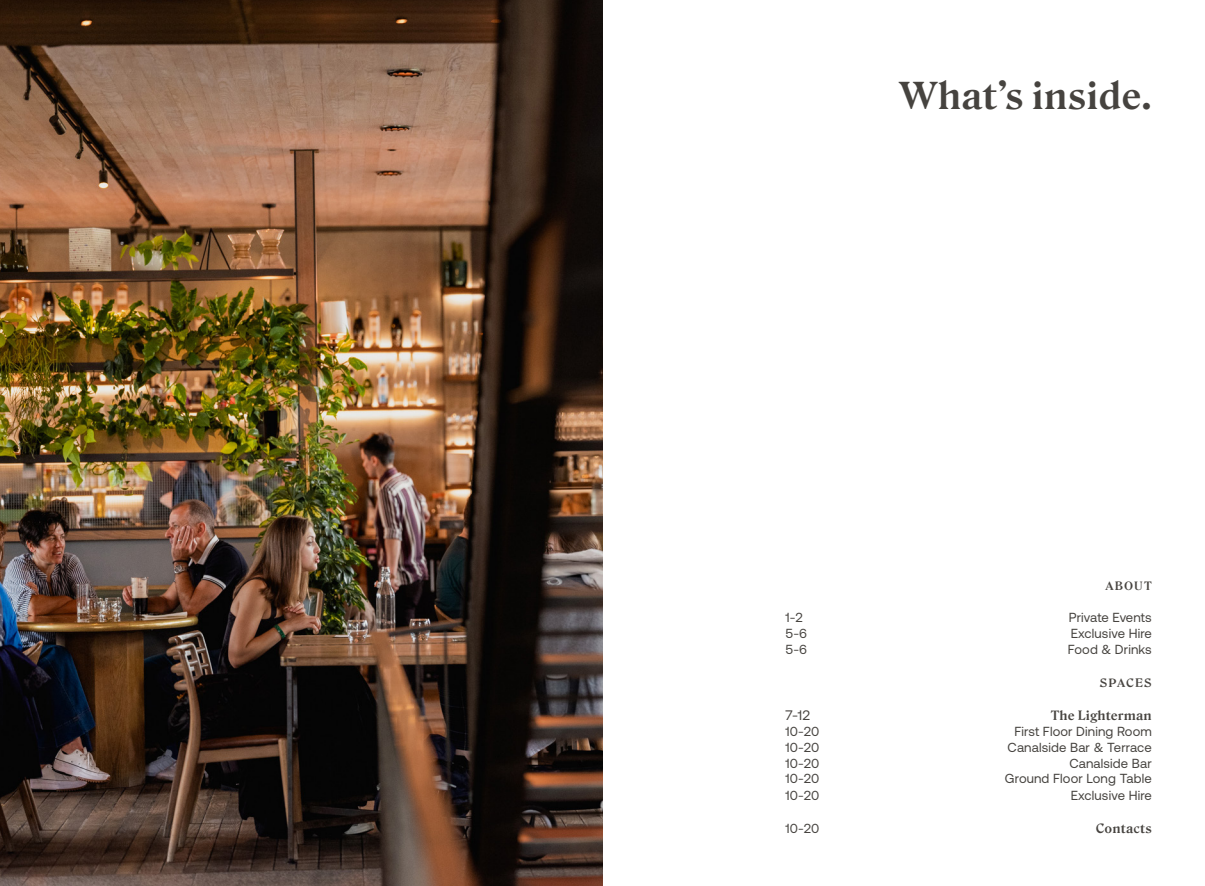
<style>
.page{position:relative;width:1205px;height:886px;background:#fff}
.page>*{position:absolute;margin:0;border:0;box-sizing:border-box;transform-origin:0 0}
.t1{font:700 36.25px "Roslindale Text";color:#46433f}
.t2{font:13.75px "Aeonik";color:#46433f}
.t3{font:13.12px "Aeonik";letter-spacing:.01em;color:#46433f}
.t4{font:700 12.5px "Roslindale Text";letter-spacing:.01em;color:#46433f}
.t5{font:700 11.25px "Roslindale Text";letter-spacing:.1em;color:#46433f}
</style>
<div class="page">
<img style="left:0;top:0;width:602px;height:886px">
<p class="t1" style="left:899px;top:65px;width:254px">What’s inside.</p>
<p class="t5" style="left:1105px;top:576px;width:48px">ABOUT</p>
<p class="t3" style="left:785px;top:610px;width:19px">1-2</p>
<p class="t3" style="left:1068px;top:610px;width:85px">Private Events</p>
<p class="t3" style="left:785px;top:626px;width:23px">5-6</p>
<p class="t3" style="left:1070px;top:626px;width:83px">Exclusive Hire</p>
<p class="t3" style="left:785px;top:642px;width:23px">5-6</p>
<p class="t3" style="left:1068px;top:642px;width:85px">Food &amp; Drinks</p>
<p class="t5" style="left:1100px;top:674px;width:53px">SPACES</p>
<p class="t2" style="left:785px;top:708px;width:26px">7-12</p>
<p class="t4" style="left:1051px;top:705px;width:103px">The Lighterman</p>
<p class="t3" style="left:785px;top:724px;width:35px">10-20</p>
<p class="t3" style="left:1014px;top:724px;width:139px">First Floor Dining Room</p>
<p class="t3" style="left:785px;top:740px;width:35px">10-20</p>
<p class="t3" style="left:1007px;top:740px;width:146px">Canalside Bar &amp; Terrace</p>
<p class="t3" style="left:785px;top:756px;width:35px">10-20</p>
<p class="t3" style="left:1069px;top:756px;width:84px">Canalside Bar</p>
<p class="t3" style="left:785px;top:771px;width:35px">10-20</p>
<p class="t3" style="left:1005px;top:771px;width:148px">Ground Floor Long Table</p>
<p class="t3" style="left:785px;top:788px;width:35px">10-20</p>
<p class="t3" style="left:1070px;top:788px;width:83px">Exclusive Hire</p>
<p class="t3" style="left:785px;top:821px;width:35px">10-20</p>
<p class="t4" style="left:1095px;top:818px;width:58px">Contacts</p>
</div>
